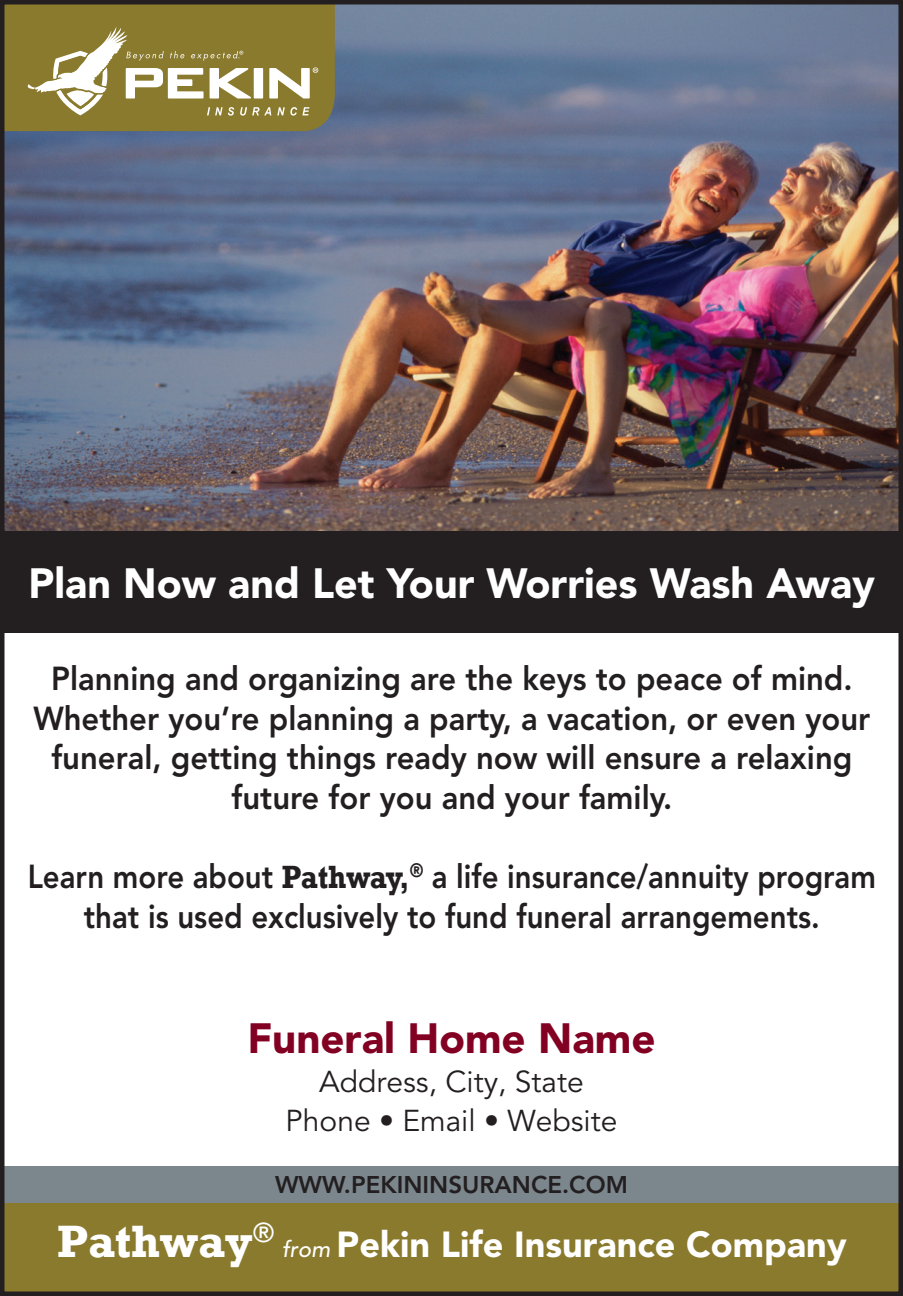
<style>
.page{position:relative;width:903px;height:1296px;background:#fff}
.page>*{position:absolute;margin:0;border:0;box-sizing:border-box;transform-origin:0 0}
.t1{font:700 46.5px "Rockwell";color:#fff}
.t2{font:900 42px "Avenir LT Std";color:#fff}
.t3{font:900 42px "Avenir LT Std";color:#820123}
.t4{font:900 36px "Avenir LT Std";color:#fff}
.t5{font:800 33px/39.6px "Avenir LT Std";color:#231f20;text-align:center;scale:.94 1}
.t6{font:800 33px/39.6px "Avenir LT Std";color:#231f20;text-align:center;scale:.89 1}
.t7{font:30px/39px "Avenir LT Std";color:#231f20;text-align:center}
.t8{font:800 24px "Avenir LT Std";color:#231f20}
.s1{font-family:"Rockwell";font-weight:700}
.s2{font-weight:500;font-style:italic;font-size:22.5px}
</style>
<div class="page">
<div style="left:2px;top:1166px;width:901px;height:46px;background:#7c868d"></div>
<img style="left:7px;top:7px;width:889px;height:525px">
<div style="left:0;top:532px;width:903px;height:101px;background:#231f20"></div>
<div style="left:1px;top:1203px;width:902px;height:92px;background:#8a7a2e"></div>
<svg style="left:7px;top:7px;width:328px;height:124px;background:#9b8d4d"></svg>
<div style="left:0;top:0;width:903px;height:1296px;border:6px solid #231f20"></div>
<p class="t2" style="left:29px;top:558px;width:848px">Plan Now and Let Your Worries Wash Away</p>
<p class="t5" style="left:33px;top:659px;width:892px">Planning and organizing are the keys to peace of mind.<br>Whether you’re planning a party, a vacation, or even your funeral, getting things ready now will ensure a relaxing future for you and your family.</p>
<p class="t6" style="left:28px;top:857px;width:954px">Learn more about <span class="s1">Pathway,</span><sup>®</sup> a life insurance/annuity program that is used exclusively to fund funeral arrangements.</p>
<p class="t3" style="left:247px;top:1013px;width:410px">Funeral Home Name</p>
<p class="t7" style="left:286px;top:1063px;width:333px">Address, City, State<br>Phone • Email • Website</p>
<p class="t8" style="left:275px;top:1171px;width:354px">WWW.PEKININSURANCE.COM</p>
<h1 class="t1" style="left:57px;top:1213px;width:219px">Pathway<sup>®</sup></h1>
<p class="t4" style="left:282px;top:1223px;width:566px"><span class="s2">from</span> Pekin Life Insurance Company</p>
</div>
